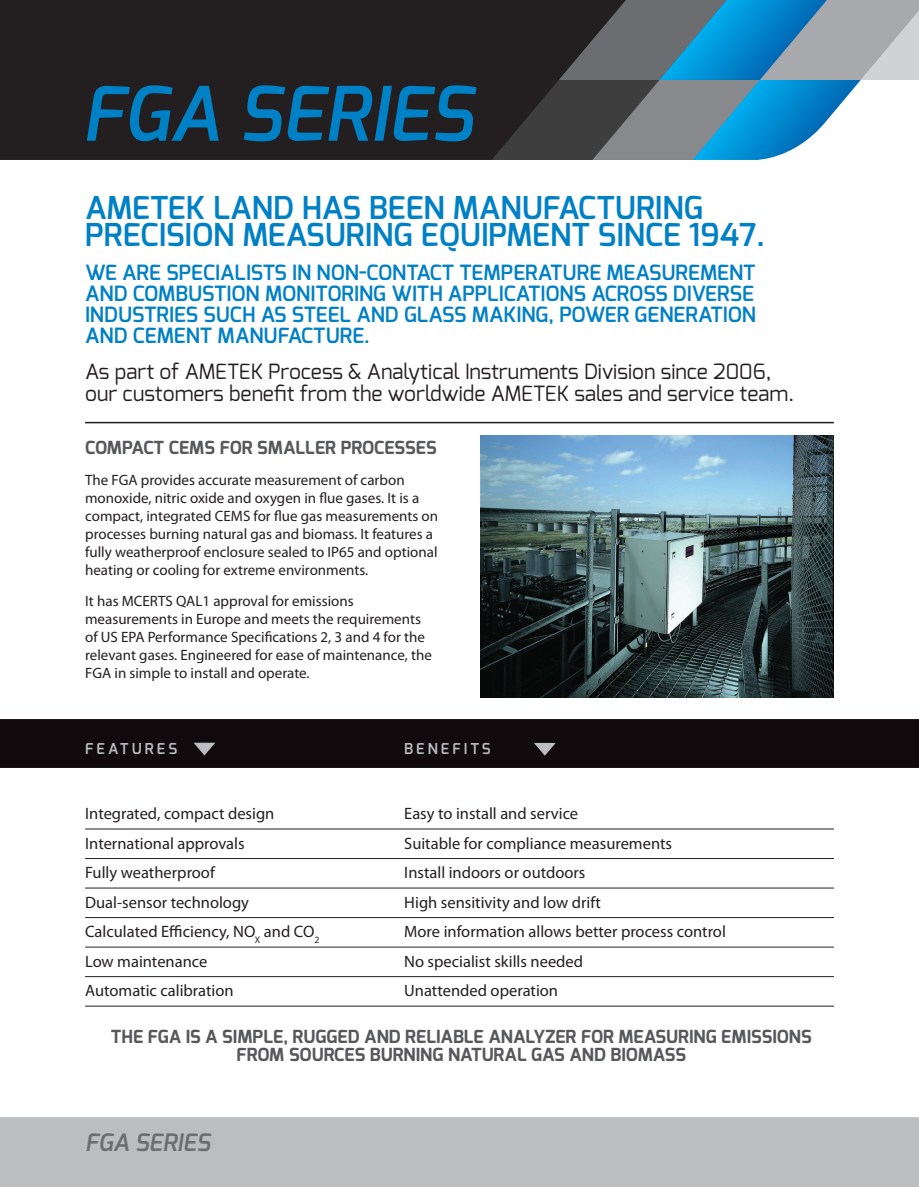
<style>
.page{position:relative;width:919px;height:1187px;background:#fff}
.page>*{position:absolute;margin:0;border:0;box-sizing:border-box;transform-origin:0 0}
.t1{font:italic 600 75px "Exo";color:#0080c5}
.t2{font:600 31.5px/27px "Exo";color:#0080c5}
.t3{font:italic 600 24px "Exo";color:#6c6d70}
.t4{font:600 21px/21px "Exo";color:#0080c5;text-align:justify}
.t5{font:21px/22.5px "Exo";color:#231f20}
.t6{font:700 18px/18px "Exo";color:#57585a;text-align:center}
.t7{font:16.5px "Myriad Pro";color:#231f20}
.t8{font:15px/18px "Myriad Pro";color:#231f20}
.t9{font:600 15px "Exo";letter-spacing:.2em;color:#bcbdc0}
</style>
<div class="page">
<div style="left:0;top:0;width:491px;height:160px;background:#231f20"></div>
<svg style="left:491px;top:0;width:427px;height:160px;background:#5f7f91"></svg>
<div style="left:0;top:719px;width:918px;height:49px;background:#110a0c"></div>
<div style="left:0;top:1117px;width:918px;height:69px;background:#bcbdc0"></div>
<hr style="left:85px;top:422px;width:748px;height:1px;background:#231f20">
<svg style="left:193px;top:742px;width:22px;height:13px"></svg>
<svg style="left:534px;top:743px;width:21px;height:12px"></svg>
<hr style="left:85px;top:828px;width:748px;height:1px;background:#231f20">
<hr style="left:85px;top:858px;width:748px;height:1px;background:#231f20">
<hr style="left:85px;top:887px;width:748px;height:1px;background:#231f20">
<hr style="left:85px;top:917px;width:748px;height:1px;background:#231f20">
<hr style="left:85px;top:946px;width:748px;height:1px;background:#231f20">
<hr style="left:85px;top:976px;width:748px;height:1px;background:#231f20">
<hr style="left:85px;top:1005px;width:748px;height:1px;background:#231f20">
<img style="left:480px;top:436px;width:353px;height:261px">
<h1 class="t1" style="left:82px;top:66px;width:392px">FGA SERIES</h1>
<h2 class="t2" style="left:85px;top:194px;width:681px">AMETEK LAND HAS BEEN MANUFACTURING<br>PRECISION MEASURING EQUIPMENT SINCE 1947.</h2>
<h3 class="t4" style="left:85px;top:262px;width:672px">WE ARE SPECIALISTS IN NON-CONTACT TEMPERATURE MEASUREMENT AND COMBUSTION MONITORING WITH APPLICATIONS ACROSS DIVERSE INDUSTRIES SUCH AS STEEL AND GLASS MAKING, POWER GENERATION AND CEMENT MANUFACTURE.</h3>
<h3 class="t5" style="left:85px;top:359px;width:710px">As part of AMETEK Process &amp; Analytical Instruments Division since 2006, our customers benefit from the worldwide AMETEK sales and service team.</h3>
<p class="t6" style="left:85px;top:438px;width:353px">COMPACT CEMS FOR SMALLER PROCESSES</p>
<p class="t8" style="left:85px;top:470px;width:354px">The FGA provides accurate measurement of carbon monoxide, nitric oxide and oxygen in flue gases. It is a compact, integrated CEMS for flue gas measurements on processes burning natural gas and biomass. It features a fully weatherproof enclosure sealed to IP65 and optional heating or cooling for extreme environments.</p>
<p class="t8" style="left:85px;top:591px;width:348px">It has MCERTS QAL1 approval for emissions measurements in Europe and meets the requirements of US EPA Performance Specifications 2, 3 and 4 for the relevant gases. Engineered for ease of maintenance, the FGA in simple to install and operate.</p>
<p class="t9" style="left:85px;top:738px;width:94px">FEATURES</p>
<p class="t9" style="left:404px;top:739px;width:88px">BENEFITS</p>
<p class="t7" style="left:85px;top:803px;width:191px">Integrated, compact design</p>
<p class="t7" style="left:404px;top:803px;width:175px">Easy to install and service</p>
<p class="t7" style="left:85px;top:833px;width:161px">International approvals</p>
<p class="t7" style="left:404px;top:833px;width:269px">Suitable for compliance measurements</p>
<p class="t7" style="left:85px;top:862px;width:131px">Fully weatherproof</p>
<p class="t7" style="left:404px;top:862px;width:183px">Install indoors or outdoors</p>
<p class="t7" style="left:85px;top:892px;width:165px">Dual-sensor technology</p>
<p class="t7" style="left:404px;top:892px;width:198px">High sensitivity and low drift</p>
<p class="t7" style="left:85px;top:921px;width:236px">Calculated Efficiency, NO<sub>X</sub> and CO<sub>2</sub></p>
<p class="t7" style="left:404px;top:921px;width:323px">More information allows better process control</p>
<p class="t7" style="left:85px;top:951px;width:124px">Low maintenance</p>
<p class="t7" style="left:404px;top:951px;width:180px">No specialist skills needed</p>
<p class="t7" style="left:85px;top:980px;width:150px">Automatic calibration</p>
<p class="t7" style="left:404px;top:980px;width:155px">Unattended operation</p>
<p class="t6" style="left:111px;top:1026px;width:702px">THE FGA IS A SIMPLE, RUGGED AND RELIABLE ANALYZER FOR MEASURING EMISSIONS<br>FROM SOURCES BURNING NATURAL GAS AND BIOMASS</p>
<h3 class="t3" style="left:85px;top:1126px;width:127px">FGA SERIES</h3>
</div>
